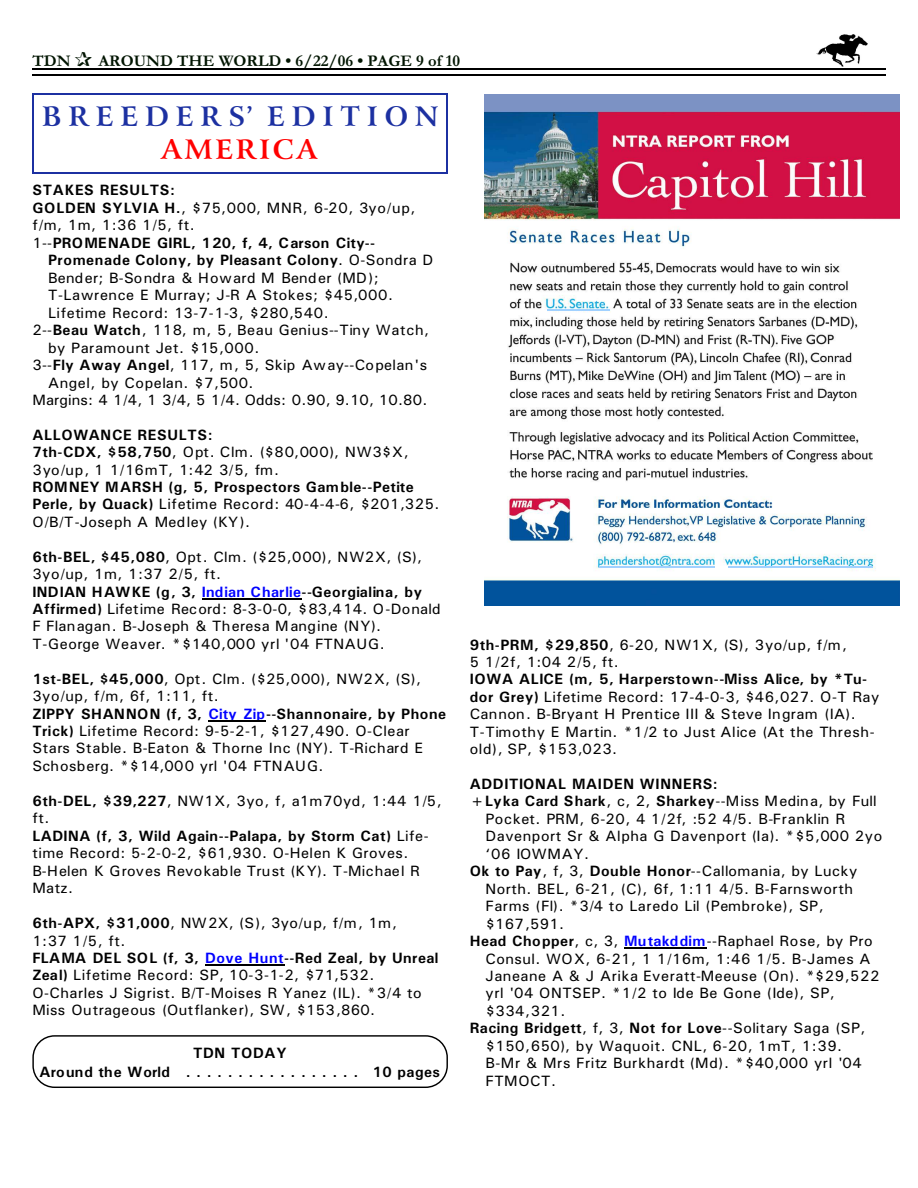
<style>
.page{position:relative;width:918px;height:1188px;background:#fff}
.page>*{position:absolute;margin:0;border:0;box-sizing:border-box;transform-origin:0 0}
.t1{font:700 27px "Arrus BT";letter-spacing:.255em;color:#1c30a1}
.t2{font:700 27px "Arrus BT";letter-spacing:.095em;color:#f00}
.t3{font:700 16.5px "Garamond";color:#001400}
.t4{font:15px/17.4px "Univers";letter-spacing:.035em;color:#000}
.t5{font:700 15px/17.4px "Univers";letter-spacing:.04em;color:#000}
.t6{font:15px/17.4px "Univers";letter-spacing:.055em;color:#000}
.t7{font:15px "Univers";letter-spacing:.01em;color:#000}
.t8{font:15px "Univers";letter-spacing:.005em;color:#000}
.s1{font-weight:400}
.s2{font-weight:700}
.s3{font-weight:700;color:#00f}
</style>
<div class="page">
<img style="left:817px;top:35px;width:51px;height:31px">
<hr style="left:32px;top:68px;width:853px;height:1px;background:#000">
<hr style="left:32px;top:75px;width:853px;height:1px;background:#000">
<hr style="left:32px;top:93px;width:2px;height:81px;background:#1c30a1">
<hr style="left:447px;top:93px;width:1px;height:81px;background:#1c30a1">
<hr style="left:32px;top:93px;width:416px;height:1px;background:#1c30a1">
<hr style="left:32px;top:172px;width:416px;height:2px;background:#1c30a1">
<hr style="left:202px;top:598px;width:100px;height:1px;background:#000">
<hr style="left:208px;top:720px;width:58px;height:1px;background:#000">
<hr style="left:205px;top:964px;width:79px;height:2px;background:#000">
<hr style="left:624px;top:948px;width:83px;height:1px;background:#000">
<img style="left:484px;top:94px;width:416px;height:512px">
<hr style="left:599px;top:566px;width:116px;height:2px;background:#a1d1ff">
<hr style="left:728px;top:566px;width:145px;height:2px;background:#a1d1ff">
<hr style="left:547px;top:310px;width:62px;height:1px;background:#a1d1ff">
<div style="left:32px;top:1035px;width:416px;height:53px;border:1px solid #000;border-radius:22px"></div>
<p class="t3" style="left:32px;top:55px;width:40px">TDN</p>
<p class="t3" style="left:98px;top:55px;width:363px">AROUND THE WORLD • 6/22/06 • PAGE 9 of 10</p>
<h1 class="t1" style="left:42px;top:105px;width:398px">BREEDERS’ EDITION</h1>
<h1 class="t2" style="left:161px;top:139px;width:157px">AMERICA</h1>
<p class="t5" style="left:32px;top:183px;width:385px">STAKES RESULTS:<br>GOLDEN SYLVIA H.<span class="s1">, $75,000, MNR, 6-20, 3yo/up, f/m, 1m, 1:36 1/5, ft.<br>1--</span>PROMENADE GIRL, 120, f, 4, Carson City--</p>
<p class="t5" style="left:48px;top:253px;width:387px">Promenade Colony, by Pleasant Colony<span class="s1">. O-Sondra D</span></p>
<p class="t4" style="left:48px;top:270px;width:332px">Bender; B-Sondra &amp; Howard M Bender (MD);</p>
<p class="t4" style="left:48px;top:288px;width:346px">T-Lawrence E Murray; J-R A Stokes; $45,000.</p>
<p class="t4" style="left:48px;top:305px;width:282px">Lifetime Record: 13-7-1-3, $280,540.</p>
<p class="t4" style="left:32px;top:323px;width:398px">2--<span class="s2">Beau Watch</span>, 118, m, 5, Beau Genius--Tiny Watch,</p>
<p class="t4" style="left:48px;top:340px;width:213px">by Paramount Jet. $15,000.</p>
<p class="t4" style="left:32px;top:358px;width:396px">3--<span class="s2">Fly Away Angel</span>, 117, m, 5, Skip Away--Copelan's</p>
<p class="t4" style="left:48px;top:375px;width:207px">Angel, by Copelan. $7,500.</p>
<p class="t8" style="left:32px;top:395px;width:396px">Margins: 4 1/4, 1 3/4, 5 1/4. Odds: 0.90, 9.10, 10.80.</p>
<p class="t6" style="left:32px;top:427px;width:378px"><span class="s2">ALLOWANCE RESULTS:<br>7th-CDX, $58,750</span>, Opt. Clm. ($80,000), NW3$X,<br>3yo/up, 1 1/16mT, 1:42 3/5, fm.</p>
<p class="t4" style="left:32px;top:479px;width:409px"><span class="s2">ROMNEY MARSH (g, 5, Prospectors Gamble--Petite<br>Perle, by Quack)</span> Lifetime Record: 40-4-4-6, $201,325.<br>O/B/T-Joseph A Medley (KY).</p>
<p class="t4" style="left:32px;top:549px;width:410px"><span class="s2">6th-BEL, $45,080</span>, Opt. Clm. ($25,000), NW2X, (S), 3yo/up, 1m, 1:37 2/5, ft.<br><span class="s2">INDIAN HAWKE (g, 3,</span> <span class="s3">Indian Charlie</span><span class="s2">--Georgialina, by Affirmed)</span> Lifetime Record: 8-3-0-0, $83,414. O-Donald F Flanagan. B-Joseph &amp; Theresa Mangine (NY).<br>T-George Weaver. *$140,000 yrl '04 FTNAUG.</p>
<p class="t4" style="left:32px;top:671px;width:415px"><span class="s2">1st-BEL, $45,000</span>, Opt. Clm. ($25,000), NW2X, (S), 3yo/up, f/m, 6f, 1:11, ft.<br><span class="s2">ZIPPY SHANNON (f, 3,</span> <span class="s3">City Zip</span><span class="s2">--Shannonaire, by Phone Trick)</span> Lifetime Record: 9-5-2-1, $127,490. O-Clear Stars Stable. B-Eaton &amp; Thorne Inc (NY). T-Richard E Schosberg. *$14,000 yrl '04 FTNAUG.</p>
<p class="t4" style="left:32px;top:793px;width:411px"><span class="s2">6th-DEL, $39,227</span>, NW1X, 3yo, f, a1m70yd, 1:44 1/5, ft.<br><span class="s2">LADINA (f, 3, Wild Again--Palapa, by Storm Cat)</span> Life&shy;time Record: 5-2-0-2, $61,930. O-Helen K Groves.<br>B-Helen K Groves Revokable Trust (KY). T-Michael R Matz.</p>
<p class="t4" style="left:32px;top:916px;width:408px"><span class="s2">6th-APX, $31,000</span>, NW2X, (S), 3yo/up, f/m, 1m,<br>1:37 1/5, ft.<br><span class="s2">FLAMA DEL SOL (f, 3,</span> <span class="s3">Dove Hunt</span><span class="s2">--Red Zeal, by Unreal Zeal)</span> Lifetime Record: SP, 10-3-1-2, $71,532.<br>O-Charles J Sigrist. B/T-Moises R Yanez (IL). *3/4 to Miss Outrageous (Outflanker), SW, $153,860.</p>
<p class="t5" style="left:40px;top:1044px;width:402px;line-height:19.2px;text-align:center">TDN TODAY<br>Around the World ................. 10 pages</p>
<p class="t4" style="left:470px;top:637px;width:379px"><span class="s2">9th-PRM, $29,850</span>, 6-20, NW1X, (S), 3yo/up, f/m,<br>5 1/2f, 1:04 2/5, ft.</p>
<p class="t4" style="left:470px;top:672px;width:411px"><span class="s2">IOWA ALICE (m, 5, Harperstown--Miss Alice, by *Tu&shy;dor Grey)</span> Lifetime Record: 17-4-0-3, $46,027. O-T Ray Cannon. B-Bryant H Prentice III &amp; Steve Ingram (IA).<br>T-Timothy E Martin. *1/2 to Just Alice (At the Thresh&shy;old), SP, $153,023.</p>
<p class="t5" style="left:470px;top:776px;width:250px">ADDITIONAL MAIDEN WINNERS:</p>
<p class="t7" style="left:470px;top:796px;width:409px"><span class="s2">+Lyka Card Shark</span>, c, 2, <span class="s2">Sharkey</span>--Miss Medina, by Full</p>
<p class="t4" style="left:485px;top:811px;width:361px">Pocket. PRM, 6-20, 4 1/2f, :52 4/5. B-Franklin R</p>
<p class="t4" style="left:485px;top:829px;width:398px">Davenport Sr &amp; Alpha G Davenport (Ia). *$5,000 2yo</p>
<p class="t4" style="left:485px;top:846px;width:105px">‘06 IOWMAY.</p>
<p class="t4" style="left:470px;top:864px;width:389px"><span class="s2">Ok to Pay</span>, f, 3, <span class="s2">Double Honor</span>--Callomania, by Lucky</p>
<p class="t4" style="left:485px;top:881px;width:369px">North. BEL, 6-21, (C), 6f, 1:11 4/5. B-Farnsworth</p>
<p class="t4" style="left:485px;top:899px;width:340px">Farms (Fl). *3/4 to Laredo Lil (Pembroke), SP,</p>
<p class="t4" style="left:485px;top:916px;width:80px">$167,591.</p>
<p class="t4" style="left:470px;top:934px;width:404px"><span class="s2">Head Chopper</span>, c, 3, <span class="s3">Mutakddim</span>--Raphael Rose, by Pro</p>
<p class="t4" style="left:485px;top:951px;width:387px">Consul. WOX, 6-21, 1 1/16m, 1:46 1/5. B-James A</p>
<p class="t4" style="left:485px;top:968px;width:395px">Janeane A &amp; J Arika Everatt-Meeuse (On). *$29,522</p>
<p class="t4" style="left:485px;top:986px;width:351px">yrl '04 ONTSEP. *1/2 to Ide Be Gone (Ide), SP,</p>
<p class="t4" style="left:485px;top:1003px;width:82px">$334,321.</p>
<p class="t5" style="left:470px;top:1021px;width:397px">Racing Bridgett<span class="s1">, f, 3,</span> Not for Love<span class="s1">--Solitary Saga (SP,</span></p>
<p class="t4" style="left:485px;top:1038px;width:358px">$150,650), by Waquoit. CNL, 6-20, 1mT, 1:39.</p>
<p class="t4" style="left:485px;top:1056px;width:378px">B-Mr &amp; Mrs Fritz Burkhardt (Md). *$40,000 yrl '04</p>
<p class="t4" style="left:485px;top:1073px;width:72px">FTMOCT.</p>
</div>
